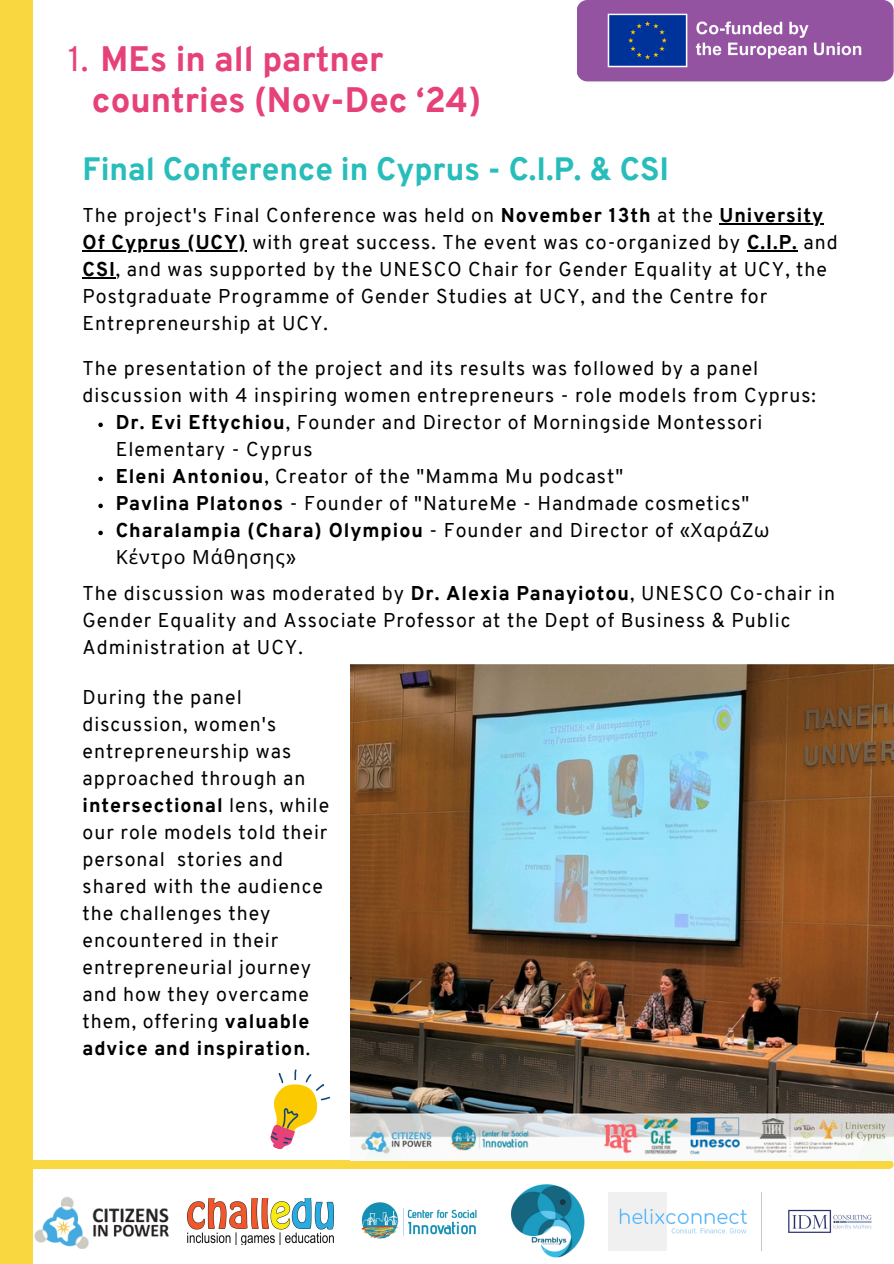
<style>
.page{position:relative;width:894px;height:1264px;background:#fff}
.page>*{position:absolute;margin:0;border:0;box-sizing:border-box;transform-origin:0 0}
.t1{font:800 34.5px/40.5px "Overpass";color:#e64178}
.t2{font:800 31.5px "Overpass";color:#27bdba}
.t3{font:19.5px/27px "Overpass";letter-spacing:.05em;color:#000}
.t4{font:800 19.5px "Overpass";letter-spacing:.05em;color:#000}
.s1{font-weight:400}
.s2{font-weight:800}
.s3{font-family:"Noto Sans";font-weight:400}
.s4{font-family:"Noto Sans"}
</style>
<div class="page">
<div style="left:576px;top:0;width:317px;height:81px;background:#9353a1;border-radius:11px"></div>
<div style="left:0;top:0;width:33px;height:1263px;background:#f9d740"></div>
<div style="left:26px;top:1159px;width:862px;height:9px;background:#f9d740"></div>
<img style="left:34px;top:1196px;width:135px;height:51px">
<img style="left:187px;top:1198px;width:147px;height:46px">
<img style="left:361px;top:1202px;width:116px;height:37px">
<img style="left:511px;top:1184px;width:74px;height:74px">
<img style="left:608px;top:1192px;width:138px;height:58px">
<img style="left:761px;top:1192px;width:111px;height:58px">
<img style="left:607px;top:13px;width:255px;height:55px">
<img style="left:350px;top:665px;width:543px;height:495px">
<svg style="left:270px;top:1069px;width:61px;height:80px"></svg>
<hr style="left:719px;top:223px;width:104px;height:1px;background:#000">
<hr style="left:83px;top:250px;width:99px;height:1px;background:#000">
<hr style="left:182px;top:250px;width:65px;height:1px;background:#000">
<hr style="left:746px;top:250px;width:51px;height:1px;background:#000">
<hr style="left:83px;top:277px;width:33px;height:1px;background:#000">
<svg style="left:98px;top:422px;width:5px;height:5px"></svg>
<svg style="left:98px;top:476px;width:5px;height:5px"></svg>
<svg style="left:98px;top:503px;width:5px;height:5px"></svg>
<svg style="left:98px;top:530px;width:5px;height:5px"></svg>
<p class="t1" style="left:92px;top:42px;width:390px;text-indent:-24px"><span class="s1">1.</span> MEs in all partner countries (Nov-Dec ‘24)</p>
<p class="t2" style="left:83px;top:157px;width:588px">Final Conference in Cyprus - C.I.P. &amp; CSI</p>
<p class="t3" style="left:83px;top:204px;width:741px">The project's Final Conference was held on <span class="s2">November 13th</span> at the <span class="s2">University</span></p>
<p class="t3" style="left:83px;top:231px;width:756px"><span class="s2">Of Cyprus (UCY)</span> with great success. The event was co-organized by <span class="s2">C.I.P.</span> and</p>
<h1 class="t3" style="left:83px;top:258px;width:745px"><span class="s2">CSI</span>, and was supported by the UNESCO Chair for Gender Equality at UCY, the<br>Postgraduate Programme of Gender Studies at UCY, and the Centre for<br>Entrepreneurship at UCY.</h1>
<h1 class="t3" style="left:83px;top:357px;width:677px">The presentation of the project and its results was followed by a panel</h1>
<h1 class="t3" style="left:83px;top:384px;width:734px">discussion with 4 inspiring women entrepreneurs - role models from Cyprus:</h1>
<h1 class="t3" style="left:116px;top:411px;width:648px"><span class="s2">Dr. Evi Eftychiou</span>, Founder and Director of Morningside Montessori</h1>
<p class="t3" style="left:116px;top:438px;width:635px">Elementary - Cyprus<br><span class="s2">Eleni Antoniou</span>, Creator of the "Mamma Mu podcast"<br><span class="s2">Pavlina Platonos</span> - Founder of "NatureMe - Handmade cosmetics"</p>
<p class="t4" style="left:116px;top:523px;width:655px">Charalampia (Chara) Olympiou <span class="s1">- Founder and Director of «</span><span class="s3">ΧαράΖω</span></p>
<p class="t3" style="left:83px;top:541px;width:753px;line-height:36px;text-indent:33px"><span class="s4">Κέντρο Μάθησης</span>»<br>The discussion was moderated by <span class="s2">Dr. Alexia Panayiotou</span>, UNESCO Co-chair in</p>
<p class="t3" style="left:83px;top:609px;width:709px">Gender Equality and Associate Professor at the Dept of Business &amp; Public<br>Administration at UCY.</p>
<p class="t3" style="left:83px;top:685px;width:248px">During the panel discussion, women's entrepreneurship was approached through an <span class="s2">intersectional</span> lens, while our role models told their personal stories and shared with the audience the challenges they encountered in their entrepreneurial journey and how they overcame them, offering <span class="s2">valuable advice and inspiration</span>.</p>
</div>
